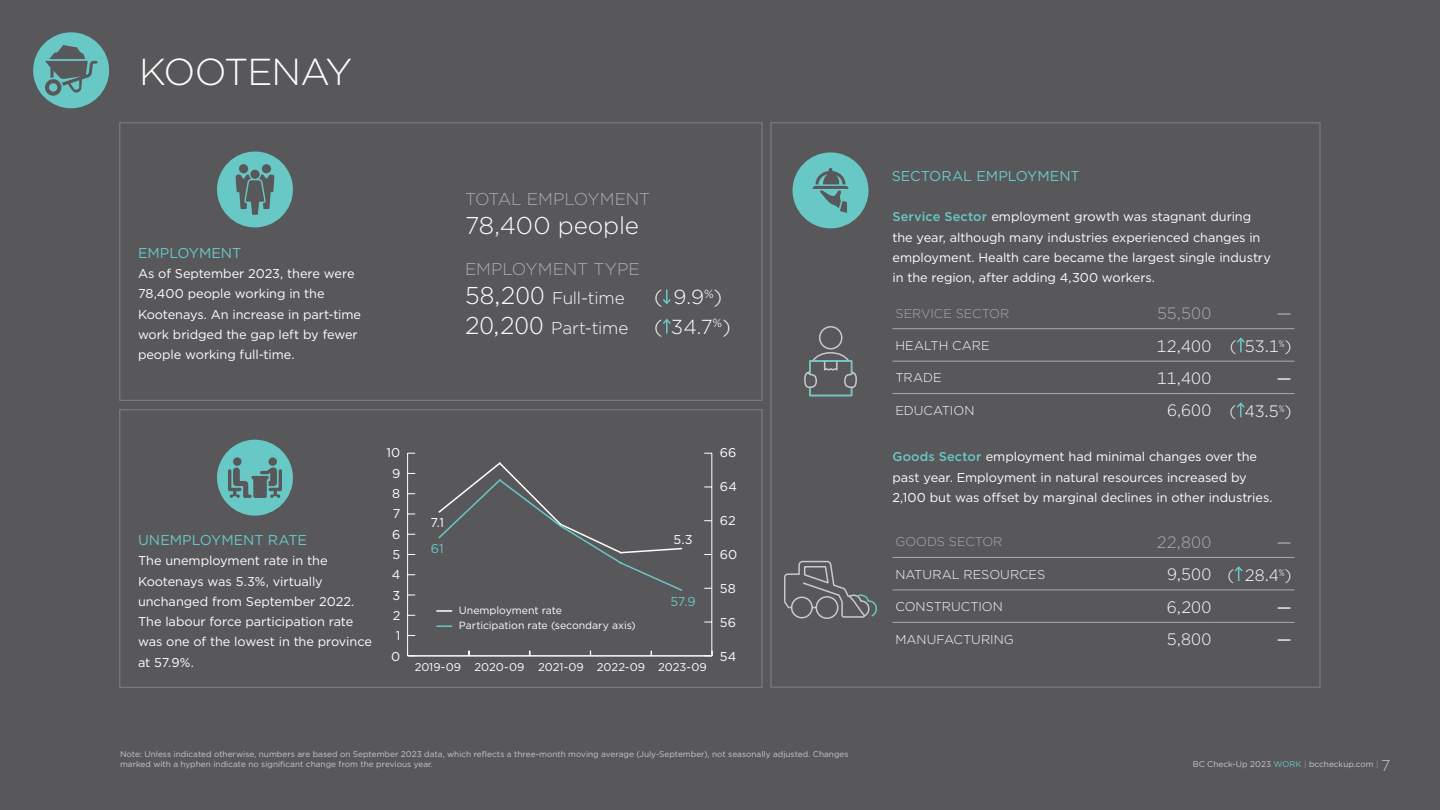
<style>
.page{position:relative;width:1440px;height:810px;background:#58575a}
.page>*{position:absolute;margin:0;border:0;box-sizing:border-box;transform-origin:0 0}
.t1{font:300 37.5px "Gotham";letter-spacing:-.025em;color:#fff}
.Body_Stats{font:300 24.3px "Gotham";letter-spacing:-.01em;color:#fff}
.Body_Stats-2{font:300 20.25px "Gotham";color:#fff}
.Body_Stats-3{font:300 17.1px "Gotham";letter-spacing:-.01em;color:#fff}
.Body_Stats-4{font:300 17.1px "Gotham";letter-spacing:-.01em;color:#acabac}
.Body_Stats-5{font:300 16.5px "Gotham";letter-spacing:.015em;color:#fff}
.Body_Stats-6{font:300 16.5px "Gotham";letter-spacing:.01em;color:#acabac}
.Body_Stats-7{font:16.5px "Gotham";color:#fff}
.Body_Stats-8{font:16.5px "Gotham";color:#acabac}
.Body_Subhead{font:14.25px "Gotham";letter-spacing:-.005em;color:#68c8c6}
.Body{font:12.75px/20.2px "Gotham";letter-spacing:-.005em;color:#fff}
.Body_Stats-9{font:300 12.75px "Gotham";color:#fff}
.Graph_X-Axis_Number_17_Book{font:12.75px "Gotham";letter-spacing:.01em;color:#fff}
.Body_Stats-10{font:300 12.75px "Gotham";color:#acabac}
.Body_Stats-11{font:12.75px "Gotham";color:#fff}
.Body_Stats-12{font:12.75px "Gotham";color:#68c8c6}
.Graph_Y-Axis_15_Book{font:11.25px "Gotham";letter-spacing:-.005em;color:#fff}
.Body_Stats-13{font:10.5px "Gotham";letter-spacing:-.005em;color:#fff}
.Folio{font:8.25px/9.9px "Gotham";color:#c9cacc}
.s1{font-size:24.3px}
.s2{font-weight:500;color:#68c8c6}
.s3{color:#68c8c6}
.s4{color:#949496}
.s5{font-weight:300;font-size:15.75px}
</style>
<div class="page">
<svg style="left:436px;top:625px;width:16px;height:2px"></svg>
<svg style="left:436px;top:610px;width:16px;height:2px"></svg>
<hr style="left:408px;top:656px;width:304px;height:1px;background:#fff">
<hr style="left:407px;top:453px;width:1px;height:203px;background:#fff">
<hr style="left:409px;top:655px;width:303px;height:1px;background:#fff">
<hr style="left:711px;top:453px;width:1px;height:203px;background:#fff">
<svg style="left:438px;top:462px;width:245px;height:129px"></svg>
<div style="left:217px;top:152px;width:76px;height:75px;background:#68c8c6;border-radius:50%"></div>
<div style="left:262px;top:164px;width:9px;height:9px;background:#58575a;border-radius:50%"></div>
<div style="left:239px;top:164px;width:9px;height:9px;background:#58575a;border-radius:50%"></div>
<svg style="left:235px;top:170px;width:40px;height:45px"></svg>
<div style="left:33px;top:32px;width:76px;height:76px;background:#68c8c6;border-radius:50%"></div>
<svg style="left:45px;top:45px;width:52px;height:51px"></svg>
<div style="left:217px;top:440px;width:76px;height:76px;background:#68c8c6;border-radius:50%"></div>
<svg style="left:228px;top:457px;width:54px;height:41px"></svg>
<div style="left:119px;top:122px;width:643px;height:279px;border:1px solid #828183"></div>
<div style="left:119px;top:409px;width:643px;height:279px;border:1px solid #828183"></div>
<svg style="left:663px;top:289px;width:8px;height:16px"></svg>
<svg style="left:663px;top:318px;width:8px;height:16px"></svg>
<hr style="left:892px;top:329px;width:242px;height:1px;background:#acabac">
<hr style="left:1134px;top:329px;width:80px;height:1px;background:#acabac">
<hr style="left:1214px;top:329px;width:80px;height:1px;background:#acabac">
<hr style="left:892px;top:361px;width:242px;height:1px;background:#acabac">
<hr style="left:1134px;top:361px;width:80px;height:1px;background:#acabac">
<hr style="left:1214px;top:361px;width:80px;height:1px;background:#acabac">
<hr style="left:892px;top:393px;width:242px;height:1px;background:#acabac">
<hr style="left:1134px;top:393px;width:80px;height:1px;background:#acabac">
<hr style="left:1214px;top:393px;width:80px;height:1px;background:#acabac">
<svg style="left:1237px;top:337px;width:8px;height:15px"></svg>
<svg style="left:1236px;top:402px;width:9px;height:15px"></svg>
<hr style="left:892px;top:557px;width:242px;height:1px;background:#acabac">
<hr style="left:1134px;top:557px;width:80px;height:1px;background:#acabac">
<hr style="left:1214px;top:557px;width:80px;height:1px;background:#acabac">
<hr style="left:892px;top:590px;width:242px;height:1px;background:#acabac">
<hr style="left:1134px;top:590px;width:80px;height:1px;background:#acabac">
<hr style="left:1214px;top:590px;width:80px;height:1px;background:#acabac">
<hr style="left:892px;top:622px;width:242px;height:1px;background:#acabac">
<hr style="left:1134px;top:622px;width:80px;height:1px;background:#acabac">
<hr style="left:1214px;top:622px;width:80px;height:1px;background:#acabac">
<svg style="left:1234px;top:566px;width:9px;height:15px"></svg>
<div style="left:793px;top:152px;width:75px;height:76px;background:#68c8c6;border-radius:50%"></div>
<svg style="left:813px;top:168px;width:36px;height:45px"></svg>
<svg style="left:805px;top:326px;width:51px;height:71px"></svg>
<div style="left:809px;top:360px;width:43px;height:15px;border:2px solid #68c8c6"></div>
<div style="left:809px;top:387px;width:43px;height:9px;border:2px solid #68c8c6"></div>
<svg style="left:784px;top:560px;width:93px;height:59px"></svg>
<p class="t1" style="left:139px;top:48px;width:215px">KOOTENAY</p>
<p class="Body_Subhead" style="left:138px;top:244px;width:105px">EMPLOYMENT</p>
<p class="Body" style="left:138px;top:263px;width:225px">As of September 2023, there were<br>78,400 people working in the<br>Kootenays. An increase in part-time work bridged the gap left by fewer people working full-time.</p>
<p class="Body_Stats-4" style="left:465px;top:188px;width:187px">TOTAL EMPLOYMENT</p>
<p class="Body_Stats" style="left:465px;top:210px;width:176px">78,400 people</p>
<p class="Body_Stats-4" style="left:465px;top:258px;width:176px">EMPLOYMENT TYPE</p>
<p class="Body_Stats-3" style="left:465px;top:288px;width:161px"><span class="s1">58,200</span> Full-time</p>
<p class="Body_Stats-2" style="left:654px;top:284px;width:70px">( 9.9<sup>%</sup>)</p>
<p class="Body_Stats-3" style="left:465px;top:317px;width:165px"><span class="s1">20,200</span> Part-time</p>
<p class="Body_Stats-2" style="left:654px;top:314px;width:78px">( 34.7<sup>%</sup>)</p>
<p class="Body_Subhead" style="left:138px;top:531px;width:171px">UNEMPLOYMENT RATE</p>
<p class="Body" style="left:138px;top:550px;width:236px">The unemployment rate in the<br>Kootenays was 5.3%, virtually unchanged from September 2022.<br>The labour force participation rate was one of the lowest in the province at 57.9%.</p>
<p class="Graph_X-Axis_Number_17_Book" style="left:387px;top:445px;width:15px">10</p>
<p class="Graph_X-Axis_Number_17_Book" style="left:392px;top:465px;width:10px">9</p>
<p class="Graph_X-Axis_Number_17_Book" style="left:392px;top:485px;width:10px">8</p>
<p class="Graph_X-Axis_Number_17_Book" style="left:393px;top:506px;width:9px">7</p>
<p class="Graph_X-Axis_Number_17_Book" style="left:392px;top:526px;width:10px">6</p>
<p class="Graph_X-Axis_Number_17_Book" style="left:393px;top:546px;width:9px">5</p>
<p class="Graph_X-Axis_Number_17_Book" style="left:392px;top:567px;width:10px">4</p>
<p class="Graph_X-Axis_Number_17_Book" style="left:393px;top:587px;width:9px">3</p>
<p class="Graph_X-Axis_Number_17_Book" style="left:393px;top:607px;width:9px">2</p>
<p class="Graph_X-Axis_Number_17_Book" style="left:396px;top:628px;width:6px">1</p>
<p class="Graph_X-Axis_Number_17_Book" style="left:391px;top:648px;width:11px">0</p>
<p class="Body_Stats-11" style="left:430px;top:514px;width:15px">7.1</p>
<p class="Body_Stats-12" style="left:431px;top:540px;width:14px">61</p>
<p class="Body_Stats-13" style="left:459px;top:603px;width:105px">Unemployment rate</p>
<p class="Body_Stats-13" style="left:459px;top:618px;width:178px">Participation rate (secondary axis)</p>
<p class="Body_Stats-11" style="left:673px;top:531px;width:21px">5.3</p>
<p class="Body_Stats-12" style="left:670px;top:593px;width:27px">57.9</p>
<p class="Graph_Y-Axis_15_Book" style="left:415px;top:660px;width:48px">2019-09</p>
<p class="Graph_Y-Axis_15_Book" style="left:475px;top:660px;width:51px">2020-09</p>
<p class="Graph_Y-Axis_15_Book" style="left:538px;top:660px;width:47px">2021-09</p>
<p class="Graph_Y-Axis_15_Book" style="left:597px;top:660px;width:50px">2022-09</p>
<p class="Graph_Y-Axis_15_Book" style="left:658px;top:660px;width:50px">2023-09</p>
<p class="Graph_X-Axis_Number_17_Book" style="left:720px;top:445px;width:18px">66</p>
<p class="Graph_X-Axis_Number_17_Book" style="left:720px;top:478px;width:18px">64</p>
<p class="Graph_X-Axis_Number_17_Book" style="left:720px;top:512px;width:17px">62</p>
<p class="Graph_X-Axis_Number_17_Book" style="left:720px;top:546px;width:19px">60</p>
<p class="Graph_X-Axis_Number_17_Book" style="left:720px;top:580px;width:17px">58</p>
<p class="Graph_X-Axis_Number_17_Book" style="left:720px;top:614px;width:18px">56</p>
<p class="Graph_X-Axis_Number_17_Book" style="left:720px;top:648px;width:18px">54</p>
<p class="Folio" style="left:120px;top:749px;width:730px">Note: Unless indicated otherwise, numbers are based on September 2023 data, which reflects a three-month moving average (July-September), not seasonally adjusted. Changes marked with a hyphen indicate no significant change from the previous year.</p>
<p class="Body_Subhead" style="left:892px;top:167px;width:190px">SECTORAL EMPLOYMENT</p>
<p class="Body" style="left:892px;top:206px;width:380px"><span class="s2">Service Sector</span> employment growth was stagnant during the year, although many industries experienced changes in employment. Health care became the largest single industry in the region, after adding 4,300 workers.</p>
<p class="Body_Stats-10" style="left:896px;top:305px;width:115px">SERVICE SECTOR</p>
<p class="Body_Stats-6" style="left:1157px;top:303px;width:56px">55,500</p>
<p class="Body_Stats-8" style="left:1277px;top:303px;width:16px">—</p>
<p class="Body_Stats-9" style="left:896px;top:337px;width:96px">HEALTH CARE</p>
<p class="Body_Stats-5" style="left:1157px;top:335px;width:56px">12,400</p>
<p class="Body_Stats-5" style="left:1230px;top:336px;width:63px">( 53.1<sup>%</sup>)</p>
<p class="Body_Stats-9" style="left:896px;top:370px;width:48px">TRADE</p>
<p class="Body_Stats-5" style="left:1157px;top:368px;width:56px">11,400</p>
<p class="Body_Stats-7" style="left:1277px;top:368px;width:16px">—</p>
<p class="Body_Stats-9" style="left:896px;top:402px;width:80px">EDUCATION</p>
<p class="Body_Stats-5" style="left:1167px;top:400px;width:45px">6,600</p>
<p class="Body_Stats-5" style="left:1230px;top:401px;width:63px">( 43.5<sup>%</sup>)</p>
<p class="Body" style="left:892px;top:446px;width:382px"><span class="s2">Goods Sector</span> employment had minimal changes over the past year. Employment in natural resources increased by<br>2,100 but was offset by marginal declines in other industries.</p>
<p class="Body_Stats-10" style="left:896px;top:534px;width:108px">GOODS SECTOR</p>
<p class="Body_Stats-6" style="left:1157px;top:532px;width:56px">22,800</p>
<p class="Body_Stats-8" style="left:1277px;top:531px;width:16px">—</p>
<p class="Body_Stats-9" style="left:896px;top:566px;width:151px">NATURAL RESOURCES</p>
<p class="Body_Stats-5" style="left:1167px;top:564px;width:45px">9,500</p>
<p class="Body_Stats-5" style="left:1228px;top:565px;width:65px">( 28.4<sup>%</sup>)</p>
<p class="Body_Stats-9" style="left:896px;top:599px;width:109px">CONSTRUCTION</p>
<p class="Body_Stats-5" style="left:1167px;top:596px;width:46px">6,200</p>
<p class="Body_Stats-7" style="left:1277px;top:596px;width:16px">—</p>
<p class="Body_Stats-9" style="left:896px;top:631px;width:120px">MANUFACTURING</p>
<p class="Body_Stats-5" style="left:1167px;top:629px;width:46px">5,800</p>
<p class="Body_Stats-7" style="left:1277px;top:629px;width:16px">—</p>
<p class="Folio" style="left:1193px;top:759px;width:199px">BC Check-Up 2023 <span class="s3">WORK</span> <span class="s4">|</span> bccheckup.com <span class="s4">|</span> <span class="s5">7</span></p>
</div>
